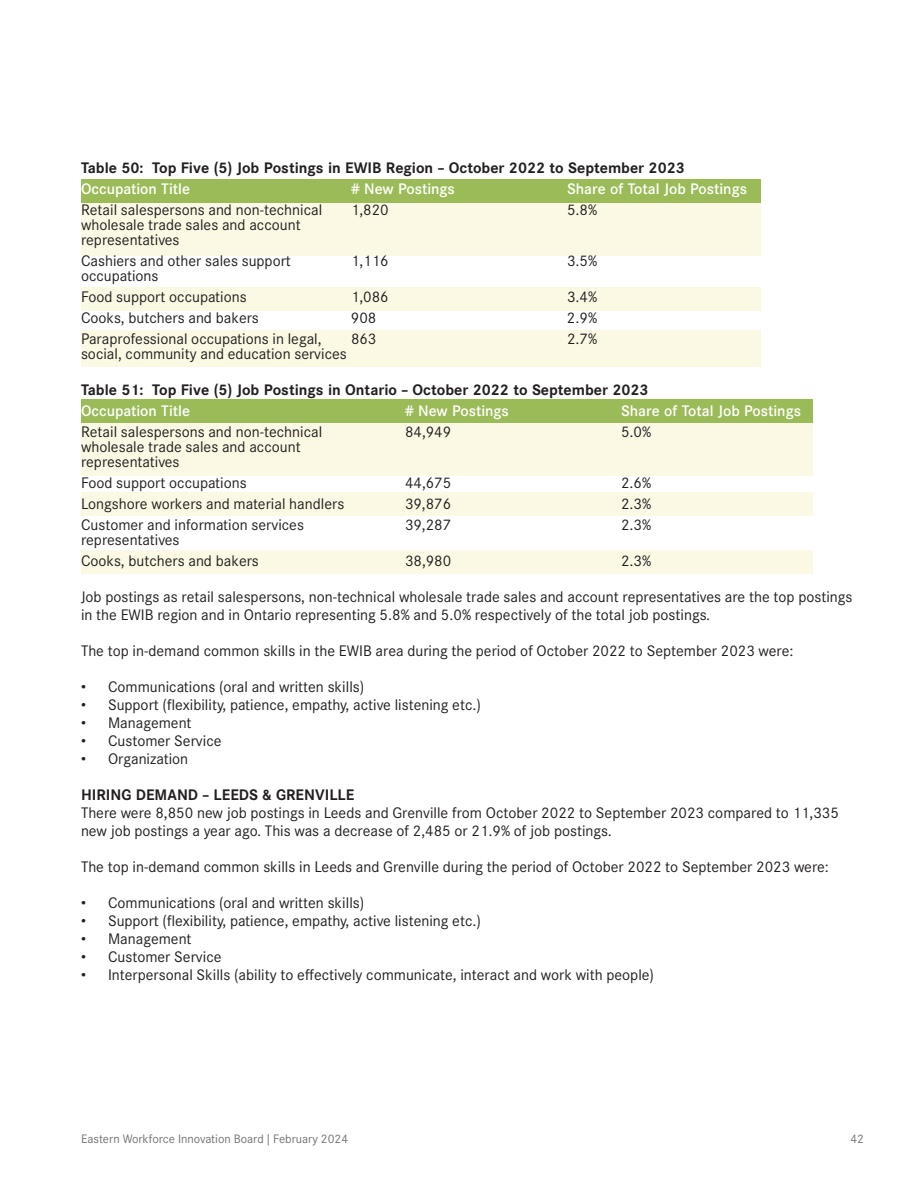
<style>
.page{position:relative;width:918px;height:1188px;background:#fff}
.page>*{position:absolute;margin:0;border:0;box-sizing:border-box;transform-origin:0 0}
.t1{font:15px/15px "Corporate S";color:#231f20}
.t2{font:700 15px "Corporate S";color:#231f20}
.t3{font:500 15px "Corporate S";color:#fff}
.t4{font:12px "Corporate S";color:#717275}
</style>
<div class="page">
<div style="left:81px;top:202px;width:679px;height:53px;background:#fbf9e4"></div>
<div style="left:81px;top:179px;width:679px;height:23px;background:#9bbb58"></div>
<div style="left:81px;top:287px;width:679px;height:23px;background:#fbf9e4"></div>
<div style="left:81px;top:330px;width:679px;height:37px;background:#fbf9e4"></div>
<div style="left:81px;top:422px;width:731px;height:53px;background:#fbf9e4"></div>
<div style="left:81px;top:400px;width:731px;height:23px;background:#9bbb58"></div>
<div style="left:81px;top:492px;width:731px;height:23px;background:#fbf9e4"></div>
<div style="left:81px;top:551px;width:731px;height:23px;background:#fbf9e4"></div>
<p class="t2" style="left:81px;top:159px;width:605px">Table 50: Top Five (5) Job Postings in EWIB Region – October 2022 to September 2023</p>
<p class="t3" style="left:81px;top:180px;width:111px">Occupation Title</p>
<p class="t3" style="left:351px;top:180px;width:105px"># New Postings</p>
<p class="t3" style="left:567px;top:180px;width:182px">Share of Total Job Postings</p>
<p class="t1" style="left:81px;top:203px;width:243px">Retail salespersons and non-technical</p>
<p class="t1" style="left:351px;top:203px;width:39px">1,820</p>
<p class="t1" style="left:567px;top:203px;width:32px">5.8%</p>
<p class="t1" style="left:81px;top:218px;width:221px">wholesale trade sales and account representatives</p>
<p class="t1" style="left:81px;top:254px;width:211px">Cashiers and other sales support</p>
<p class="t1" style="left:351px;top:254px;width:39px">1,116</p>
<p class="t1" style="left:567px;top:254px;width:32px">3.5%</p>
<p class="t1" style="left:81px;top:266px;width:167px;line-height:21px">occupations<br>Food support occupations</p>
<p class="t1" style="left:351px;top:290px;width:39px">1,086</p>
<p class="t1" style="left:567px;top:290px;width:32px">3.4%</p>
<p class="t1" style="left:81px;top:311px;width:179px">Cooks, butchers and bakers</p>
<p class="t1" style="left:351px;top:311px;width:27px">908</p>
<p class="t1" style="left:567px;top:311px;width:32px">2.9%</p>
<p class="t1" style="left:81px;top:332px;width:242px">Paraprofessional occupations in legal,</p>
<p class="t1" style="left:351px;top:332px;width:27px">863</p>
<p class="t1" style="left:567px;top:332px;width:32px">2.7%</p>
<p class="t1" style="left:81px;top:347px;width:267px">social, community and education services</p>
<p class="t2" style="left:81px;top:381px;width:569px">Table 51: Top Five (5) Job Postings in Ontario – October 2022 to September 2023</p>
<p class="t3" style="left:81px;top:402px;width:111px">Occupation Title</p>
<p class="t3" style="left:405px;top:402px;width:105px"># New Postings</p>
<p class="t3" style="left:621px;top:402px;width:182px">Share of Total Job Postings</p>
<p class="t1" style="left:81px;top:425px;width:243px">Retail salespersons and non-technical</p>
<p class="t1" style="left:405px;top:425px;width:48px">84,949</p>
<p class="t1" style="left:621px;top:425px;width:32px">5.0%</p>
<p class="t1" style="left:81px;top:440px;width:221px">wholesale trade sales and account representatives</p>
<p class="t1" style="left:81px;top:476px;width:167px">Food support occupations</p>
<p class="t1" style="left:405px;top:476px;width:48px">44,675</p>
<p class="t1" style="left:621px;top:476px;width:32px">2.6%</p>
<p class="t1" style="left:81px;top:497px;width:265px">Longshore workers and material handlers</p>
<p class="t1" style="left:405px;top:497px;width:48px">39,876</p>
<p class="t1" style="left:621px;top:497px;width:32px">2.3%</p>
<p class="t1" style="left:81px;top:518px;width:225px">Customer and information services</p>
<p class="t1" style="left:405px;top:518px;width:48px">39,287</p>
<p class="t1" style="left:621px;top:518px;width:32px">2.3%</p>
<p class="t1" style="left:81px;top:530px;width:179px;line-height:21px">representatives<br>Cooks, butchers and bakers</p>
<p class="t1" style="left:405px;top:554px;width:48px">38,980</p>
<p class="t1" style="left:621px;top:554px;width:32px">2.3%</p>
<p class="t1" style="left:81px;top:588px;width:773px;line-height:18px">Job postings as retail salespersons, non-technical wholesale trade sales and account representatives are the top postings in the EWIB region and in Ontario representing 5.8% and 5.0% respectively of the total job postings.</p>
<p class="t1" style="left:81px;top:644px;width:714px">The top in-demand common skills in the EWIB area during the period of October 2022 to September 2023 were:</p>
<p class="t1" style="left:81px;top:680px;width:285px">• Communications (oral and written skills)</p>
<p class="t1" style="left:81px;top:698px;width:401px">• Support (flexibility, patience, empathy, active listening etc.)</p>
<p class="t1" style="left:81px;top:716px;width:112px">• Management</p>
<p class="t1" style="left:81px;top:734px;width:142px">• Customer Service</p>
<p class="t1" style="left:81px;top:752px;width:109px">• Organization</p>
<p class="t2" style="left:81px;top:786px;width:275px">HIRING DEMAND – LEEDS &amp; GRENVILLE</p>
<p class="t1" style="left:81px;top:804px;width:759px;line-height:18px">There were 8,850 new job postings in Leeds and Grenville from October 2022 to September 2023 compared to 11,335 new job postings a year ago. This was a decrease of 2,485 or 21.9% of job postings.</p>
<p class="t1" style="left:81px;top:860px;width:750px">The top in-demand common skills in Leeds and Grenville during the period of October 2022 to September 2023 were:</p>
<p class="t1" style="left:81px;top:896px;width:285px">• Communications (oral and written skills)</p>
<p class="t1" style="left:81px;top:914px;width:401px">• Support (flexibility, patience, empathy, active listening etc.)</p>
<p class="t1" style="left:81px;top:932px;width:112px">• Management</p>
<p class="t1" style="left:81px;top:950px;width:142px">• Customer Service</p>
<p class="t1" style="left:81px;top:968px;width:575px">• Interpersonal Skills (ability to effectively communicate, interact and work with people)</p>
<p class="t4" style="left:81px;top:1132px;width:269px">Eastern Workforce Innovation Board | February 2024</p>
<p class="t4" style="left:850px;top:1132px;width:15px">42</p>
</div>
